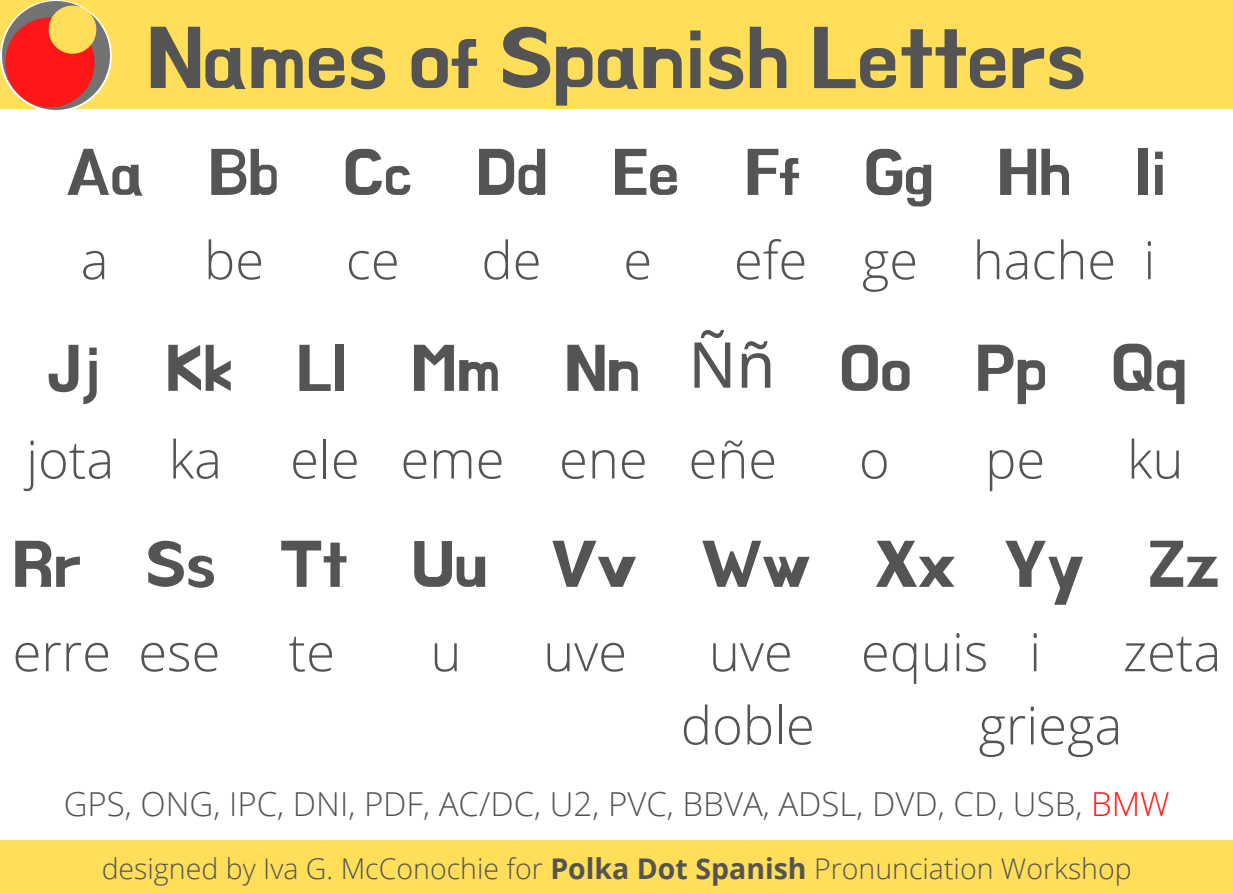
<style>
.page{position:relative;width:1233px;height:894px;background:#fff}
.page>*{position:absolute;margin:0;border:0;box-sizing:border-box;transform-origin:0 0}
.t1{font:84px "BMHANNA";color:#545454}
.t2{font:63.3px "BMHANNA";color:#545454}
.t3{font:300 52.5px "Open Sans";color:#545454}
.t4{font:300 33px "Open Sans";color:#545454}
.t5{font:300 28.5px "Open Sans";color:#545454}
.s1{font-family:"Noto Sans"}
.s2{color:#ff1616}
.s3{font-weight:700}
</style>
<div class="page">
<div style="left:0;top:840px;width:1233px;height:53px;background:#ffde59"></div>
<div style="left:0;top:0;width:1233px;height:109px;background:#ffde59"></div>
<img style="left:0;top:0;width:112px;height:112px;border-radius:50%">
<p class="t1" style="left:147px;top:17px;width:940px">Names of Spanish Letters</p>
<p class="t2" style="left:66px;top:141px;width:1102px">Aa Bb Cc Dd Ee Ff Gg Hh Ii</p>
<p class="t3" style="left:81px;top:223px;width:29px">a</p>
<p class="t3" style="left:204px;top:223px;width:62px">be</p>
<p class="t3" style="left:346px;top:223px;width:55px">ce</p>
<p class="t3" style="left:481px;top:223px;width:62px">de</p>
<p class="t3" style="left:623px;top:223px;width:30px">e</p>
<p class="t3" style="left:734px;top:223px;width:423px">efe ge hache i</p>
<p class="t2" style="left:46px;top:337px;width:1142px">Jj Kk Ll Mm Nn <span class="s1">Ññ</span> Oo Pp Qq</p>
<p class="t3" style="left:26px;top:422px;width:197px">jota ka</p>
<p class="t3" style="left:290px;top:422px;width:488px">ele eme ene eñe</p>
<p class="t3" style="left:859px;top:422px;width:32px">o</p>
<p class="t3" style="left:985px;top:422px;width:62px">pe</p>
<p class="t3" style="left:1127px;top:422px;width:58px">ku</p>
<p class="t2" style="left:13px;top:533px;width:1209px">Rr Ss Tt Uu Vv Ww Xx Yy Zz</p>
<p class="t3" style="left:13px;top:615px;width:209px">erre ese</p>
<p class="t3" style="left:289px;top:615px;width:48px">te</p>
<p class="t3" style="left:430px;top:615px;width:32px">u</p>
<p class="t3" style="left:543px;top:615px;width:85px">uve</p>
<p class="t3" style="left:709px;top:615px;width:85px">uve</p>
<p class="t3" style="left:861px;top:615px;width:182px">equis i</p>
<p class="t3" style="left:1123px;top:615px;width:100px">zeta</p>
<p class="t3" style="left:681px;top:688px;width:135px">doble</p>
<p class="t3" style="left:978px;top:688px;width:145px">griega</p>
<p class="t4" style="left:64px;top:780px;width:1107px">GPS, ONG, IPC, DNI, PDF, AC/DC, U2, PVC, BBVA, ADSL, DVD, CD, USB, <span class="s2">BMW</span></p>
<p class="t5" style="left:102px;top:848px;width:1032px">designed by Iva G. McConochie for <span class="s3">Polka Dot Spanish</span> Pronunciation Workshop</p>
</div>
